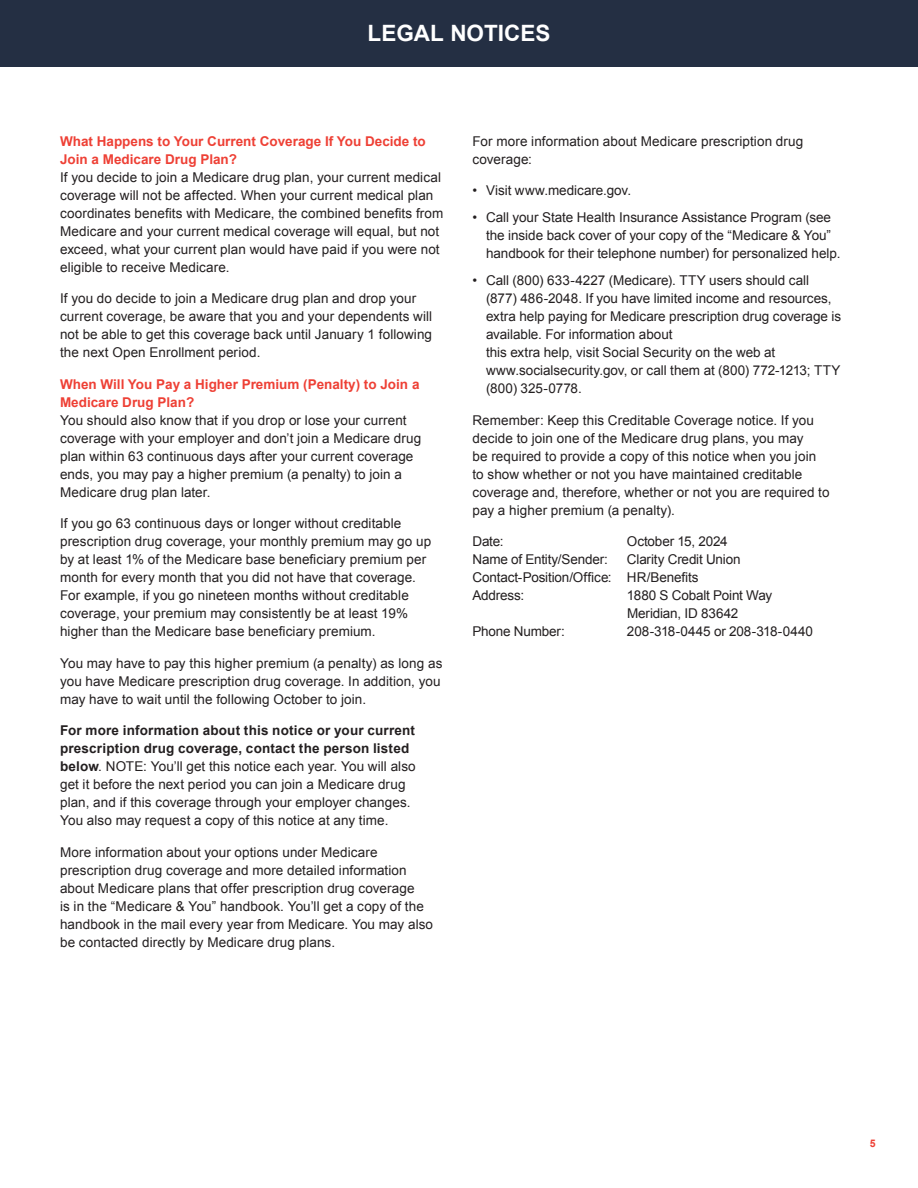
<style>
.page{position:relative;width:918px;height:1188px;background:#fff}
.page>*{position:absolute;margin:0;border:0;box-sizing:border-box;transform-origin:0 0}
.Body_text{font:700 22.5px "Arial";color:#fff}
.t1{font:13.5px/18px "Arial";letter-spacing:.005em;color:#231f20}
.t2{font:700 13.5px/18px "Arial";color:#ee4035}
.t3{font:13.5px/18px "Arial";letter-spacing:-.015em;color:#231f20}
.t4{font:700 10.5px "Arial";color:#ee4035}
.s1{font-weight:700}
</style>
<div class="page">
<div style="left:0;top:0;width:918px;height:66px;background:#242f43"></div>
<p class="Body_text" style="left:368px;top:19px;width:184px">LEGAL NOTICES</p>
<p class="t2" style="left:60px;top:133px;width:367px">What Happens to Your Current Coverage If You Decide to<br>Join a Medicare Drug Plan?</p>
<p class="t1" style="left:60px;top:168px;width:385px">If you decide to join a Medicare drug plan, your current medical coverage will not be affected. When your current medical plan coordinates benefits with Medicare, the combined benefits from Medicare and your current medical coverage will equal, but not exceed, what your current plan would have paid if you were not eligible to receive Medicare.</p>
<p class="t1" style="left:60px;top:290px;width:374px">If you do decide to join a Medicare drug plan and drop your current coverage, be aware that you and your dependents will not be able to get this coverage back until January 1 following the next Open Enrollment period.</p>
<p class="t2" style="left:60px;top:376px;width:361px">When Will You Pay a Higher Premium (Penalty) to Join a<br>Medicare Drug Plan?</p>
<p class="t1" style="left:60px;top:411px;width:363px">You should also know that if you drop or lose your current coverage with your employer and don’t join a Medicare drug plan within 63 continuous days after your current coverage ends, you may pay a higher premium (a penalty) to join a Medicare drug plan later.</p>
<p class="t1" style="left:60px;top:515px;width:373px">If you go 63 continuous days or longer without creditable prescription drug coverage, your monthly premium may go up by at least 1% of the Medicare base beneficiary premium per month for every month that you did not have that coverage.<br>For example, if you go nineteen months without creditable coverage, your premium may consistently be at least 19% higher than the Medicare base beneficiary premium.</p>
<p class="t1" style="left:60px;top:654px;width:384px">You may have to pay this higher premium (a penalty) as long as you have Medicare prescription drug coverage. In addition, you may have to wait until the following October to join.</p>
<p class="t1" style="left:60px;top:722px;width:357px"><span class="s1">For more information about this notice or your current prescription drug coverage, contact the person listed below</span>. NOTE: You’ll get this notice each year. You will also get it before the next period you can join a Medicare drug plan, and if this coverage through your employer changes.<br>You also may request a copy of this notice at any time.</p>
<p class="t1" style="left:60px;top:843px;width:375px">More information about your options under Medicare prescription drug coverage and more detailed information about Medicare plans that offer prescription drug coverage<br>is in the “Medicare &amp; You” handbook. You’ll get a copy of the handbook in the mail every year from Medicare. You may also be contacted directly by Medicare drug plans.</p>
<p class="t1" style="left:472px;top:132px;width:332px">For more information about Medicare prescription drug coverage:</p>
<p class="t1" style="left:472px;top:182px;width:160px">• Visit www.medicare.gov.</p>
<p class="t1" style="left:486px;top:209px;width:356px;text-indent:-14px">• Call your State Health Insurance Assistance Program (see the inside back cover of your copy of the “Medicare &amp; You” handbook for their telephone number) for personalized help.</p>
<p class="t1" style="left:486px;top:272px;width:357px;text-indent:-14px">• Call (800) 633-4227 (Medicare). TTY users should call (877) 486-2048. If you have limited income and resources, extra help paying for Medicare prescription drug coverage is available. For information about<br>this extra help, visit Social Security on the web at www.socialsecurity.gov, or call them at (800) 772-1213; TTY (800) 325-0778.</p>
<p class="t1" style="left:472px;top:411px;width:359px">Remember: Keep this Creditable Coverage notice. If you decide to join one of the Medicare drug plans, you may<br>be required to provide a copy of this notice when you join to show whether or not you have maintained creditable coverage and, therefore, whether or not you are required to pay a higher premium (a penalty).</p>
<p class="t1" style="left:472px;top:533px;width:33px">Date:</p>
<p class="t1" style="left:627px;top:533px;width:102px">October 15, 2024</p>
<p class="t3" style="left:472px;top:551px;width:137px">Name of Entity/Sender:</p>
<p class="t3" style="left:627px;top:551px;width:115px">Clarity Credit Union</p>
<p class="t1" style="left:472px;top:569px;width:228px">Contact-Position/Office: HR/Benefits</p>
<p class="t3" style="left:472px;top:587px;width:53px">Address:</p>
<p class="t3" style="left:627px;top:587px;width:147px">1880 S Cobalt Point Way<br>Meridian, ID 83642</p>
<p class="t1" style="left:472px;top:623px;width:94px">Phone Number:</p>
<p class="t1" style="left:627px;top:623px;width:187px">208-318-0445 or 208-318-0440</p>
<p class="t4" style="left:870px;top:1137px;width:7px">5</p>
</div>
